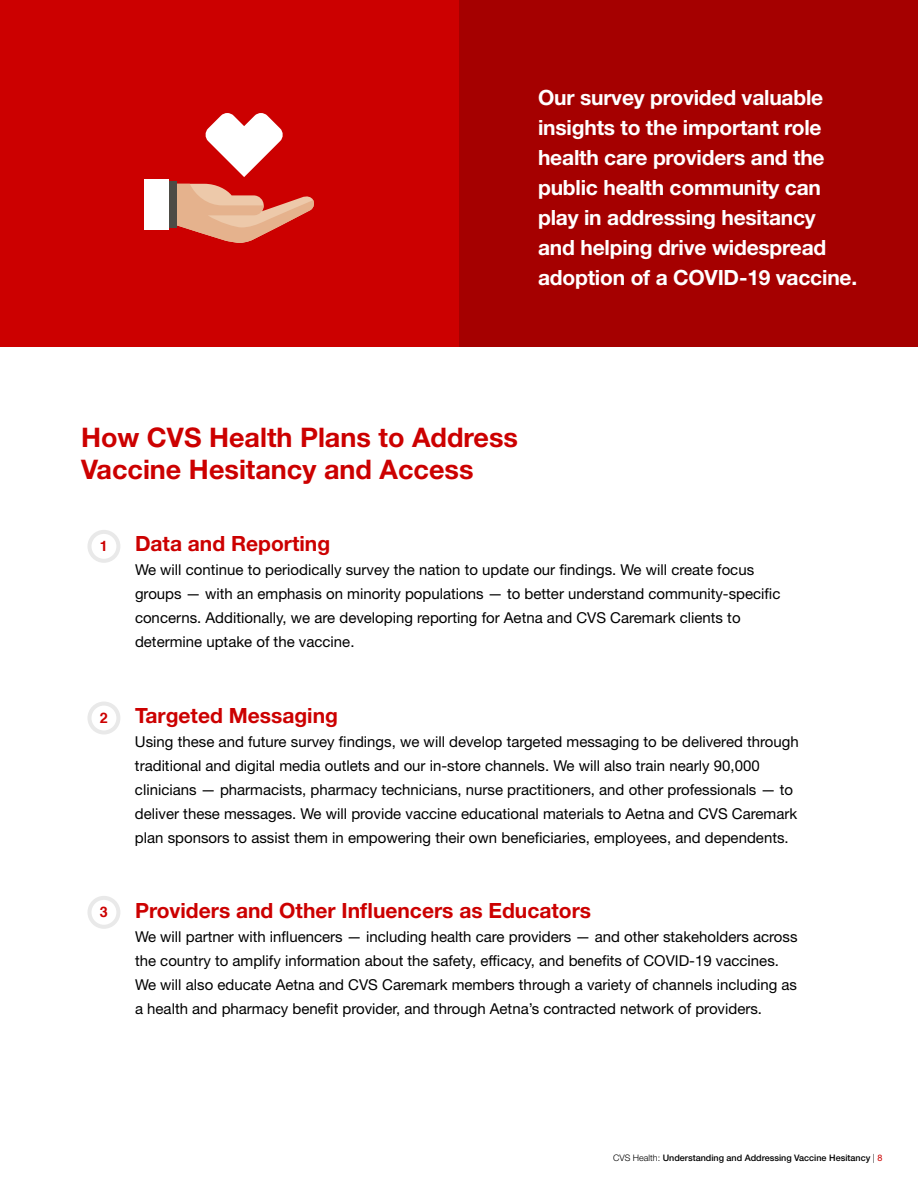
<style>
.page{position:relative;width:918px;height:1188px;background:#fff}
.page>*{position:absolute;margin:0;border:0;box-sizing:border-box;transform-origin:0 0}
.t1{font:700 27px/32.4px "Helvetica Neue LT Std";color:#c00}
.t2{font:700 21px/30px "Helvetica Neue LT Std";letter-spacing:-.01em;color:#fff}
.t3{font:700 21px "Helvetica Neue LT Std";color:#c00}
.t4{font:15px/24px "Helvetica Neue LT Std";color:#000}
.t5{font:700 14.4px "Helvetica";color:#c00}
.t6{font:500 9px "Helvetica Neue LT Std";color:#000}
.s1{font-weight:300}
.s2{font-weight:400;color:#c00}
</style>
<div class="page">
<div style="left:459px;top:0;width:459px;height:347px;background:#a50000"></div>
<div style="left:0;top:0;width:459px;height:347px;background:#c00"></div>
<svg style="left:205px;top:113px;width:78px;height:64px"></svg>
<svg style="left:176px;top:184px;width:138px;height:59px"></svg>
<div style="left:152px;top:181px;width:24px;height:47px;background:#4d4b45"></div>
<div style="left:144px;top:180px;width:24px;height:50px;background:#fff"></div>
<div style="left:87px;top:530px;width:33px;height:33px;border:4px solid #e9e9e9;border-radius:50%"></div>
<div style="left:87px;top:702px;width:33px;height:33px;border:4px solid #e9e9e9;border-radius:50%"></div>
<div style="left:87px;top:896px;width:33px;height:33px;border:4px solid #e9e9e9;border-radius:50%"></div>
<h2 class="t2" style="left:538px;top:82px;width:321px">Our survey provided valuable insights to the important role health care providers and the public health community can play in addressing hesitancy and helping drive widespread adoption of a COVID-19 vaccine.</h2>
<h1 class="t1" style="left:81px;top:421px;width:439px">How CVS Health Plans to Address<br>Vaccine Hesitancy and Access</h1>
<p class="t5" style="left:100px;top:534px;width:10px">1</p>
<h2 class="t3" style="left:135px;top:531px;width:197px">Data and Reporting</h2>
<p class="t4" style="left:135px;top:558px;width:647px">We will continue to periodically survey the nation to update our findings. We will create focus groups — with an emphasis on minority populations — to better understand community-specific concerns. Additionally, we are developing reporting for Aetna and CVS Caremark clients to determine uptake of the vaccine.</p>
<p class="t5" style="left:100px;top:706px;width:10px">2</p>
<h2 class="t3" style="left:135px;top:702px;width:204px">Targeted Messaging</h2>
<p class="t4" style="left:135px;top:729px;width:665px">Using these and future survey findings, we will develop targeted messaging to be delivered through traditional and digital media outlets and our in-store channels. We will also train nearly 90,000 clinicians — pharmacists, pharmacy technicians, nurse practitioners, and other professionals — to deliver these messages. We will provide vaccine educational materials to Aetna and CVS Caremark plan sponsors to assist them in empowering their own beneficiaries, employees, and dependents.</p>
<p class="t5" style="left:100px;top:900px;width:10px">3</p>
<h2 class="t3" style="left:135px;top:898px;width:458px">Providers and Other Influencers as Educators</h2>
<p class="t4" style="left:135px;top:925px;width:664px">We will partner with influencers — including health care providers — and other stakeholders across the country to amplify information about the safety, efficacy, and benefits of COVID-19 vaccines.<br>We will also educate Aetna and CVS Caremark members through a variety of channels including as a health and pharmacy benefit provider, and through Aetna’s contracted network of providers.</p>
<p class="t6" style="left:613px;top:1152px;width:271px"><span class="s1">CVS Health:</span> Understanding and Addressing Vaccine Hesitancy <span class="s1">|</span> <span class="s2">8</span></p>
</div>
